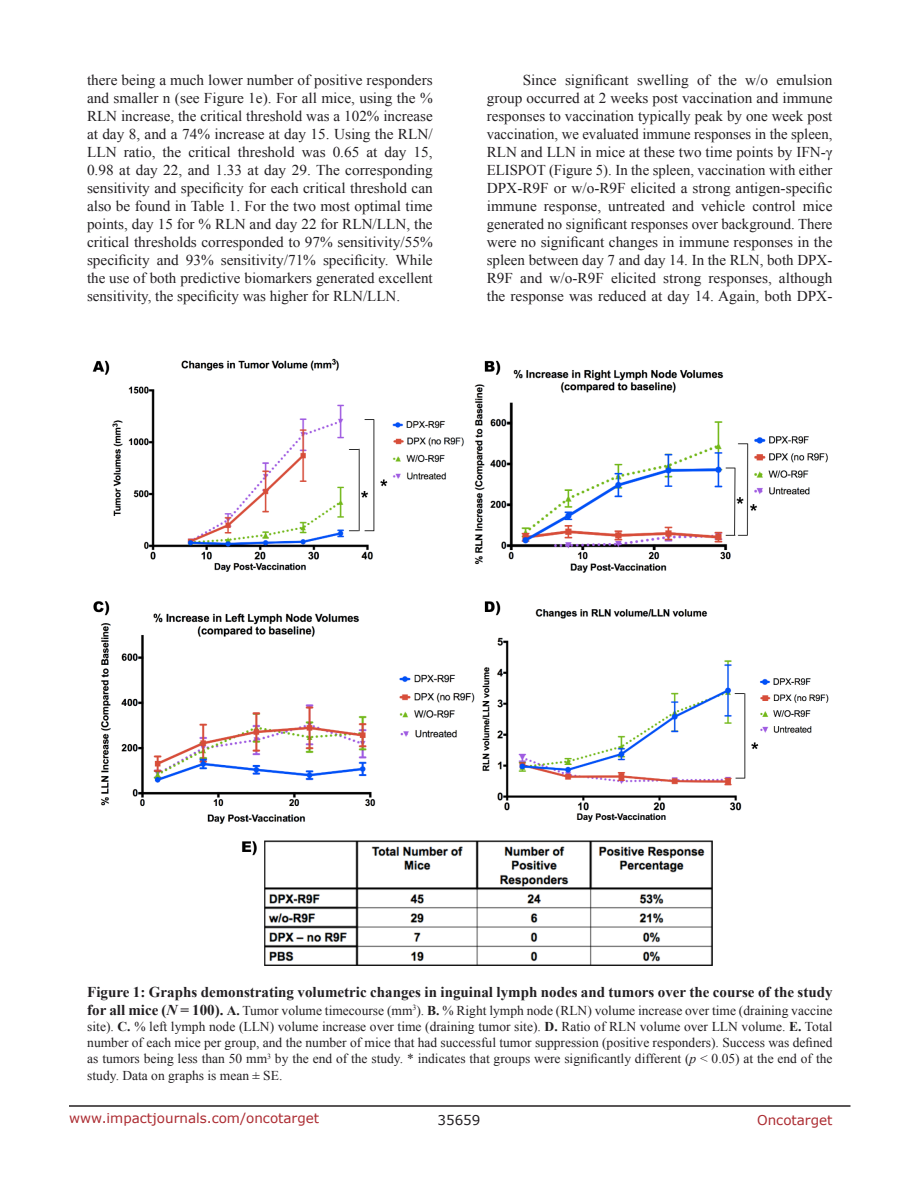
<style>
.page{position:relative;width:918px;height:1188px;background:#fff}
.page>*{position:absolute;margin:0;border:0;box-sizing:border-box;transform-origin:0 0}
.BodyText{font:15px/18px "Times New Roman";color:#221f22;text-align:justify}
.FigureText{font:700 15px "Times New Roman";color:#221f22}
.FigureText-2{font:13.5px/16.2px "Times New Roman";color:#221f22;text-align:justify}
.t1{font:13.5px "Verdana";color:#ac2b31}
.t2{font:13.5px "Verdana";color:#221f22}
.s1{font-weight:700;font-size:15px}
.s2{font-weight:700;font-style:italic;font-size:15px}
.s3{font-weight:700}
.s4{font-style:italic}
</style>
<div class="page">
<hr style="left:69px;top:1105px;width:781px;height:2px;background:#231f20">
<img style="left:92px;top:358px;width:737px;height:607px">
<p class="BodyText" style="left:87px;top:71px;width:347px">there being a much lower number of positive responders and smaller n (see Figure 1e). For all mice, using the % RLN increase, the critical threshold was a 102% increase at day 8, and a 74% increase at day 15. Using the RLN/ LLN ratio, the critical threshold was 0.65 at day 15, 0.98 at day 22, and 1.33 at day 29. The corresponding sensitivity and specificity for each critical threshold can also be found in Table 1. For the two most optimal time points, day 15 for % RLN and day 22 for RLN/LLN, the critical thresholds corresponded to 97% sensitivity/55% specificity and 93% sensitivity/71% specificity. While the use of both predictive biomarkers generated excellent sensitivity, the specificity was higher for RLN/LLN.</p>
<p class="BodyText" style="left:487px;top:71px;width:347px;text-indent:36px">Since significant swelling of the w/o emulsion group occurred at 2 weeks post vaccination and immune responses to vaccination typically peak by one week post vaccination, we evaluated immune responses in the spleen, RLN and LLN in mice at these two time points by IFN-γ ELISPOT (Figure 5). In the spleen, vaccination with either DPX-R9F or w/o-R9F elicited a strong antigen-specific immune response, untreated and vehicle control mice generated no significant responses over background. There were no significant changes in immune responses in the spleen between day 7 and day 14. In the RLN, both DPX-R9F and w/o-R9F elicited strong responses, although the response was reduced at day 14. Again, both DPX-</p>
<p class="FigureText" style="left:87px;top:981px;width:747px">Figure 1: Graphs demonstrating volumetric changes in inguinal lymph nodes and tumors over the course of the study</p>
<p class="FigureText-2" style="left:87px;top:1002px;width:747px"><span class="s1">for all mice (</span><span class="s2">N</span> <span class="s1">= 100).</span> <span class="s3">A.</span> Tumor volume timecourse (mm<sup>3</sup>). <span class="s3">B.</span> % Right lymph node (RLN) volume increase over time (draining vaccine site). <span class="s3">C.</span> % left lymph node (LLN) volume increase over time (draining tumor site). <span class="s3">D.</span> Ratio of RLN volume over LLN volume. <span class="s3">E.</span> Total number of each mice per group, and the number of mice that had successful tumor suppression (positive responders). Success was defined as tumors being less than 50 mm<sup>3</sup> by the end of the study. * indicates that groups were significantly different (<span class="s4">p</span> &lt; 0.05) at the end of the study. Data on graphs is mean ± SE.</p>
<p class="t1" style="left:69px;top:1109px;width:252px">www.impactjournals.com/oncotarget</p>
<p class="t2" style="left:438px;top:1111px;width:44px">35659</p>
<p class="t1" style="left:757px;top:1111px;width:77px">Oncotarget</p>
</div>
